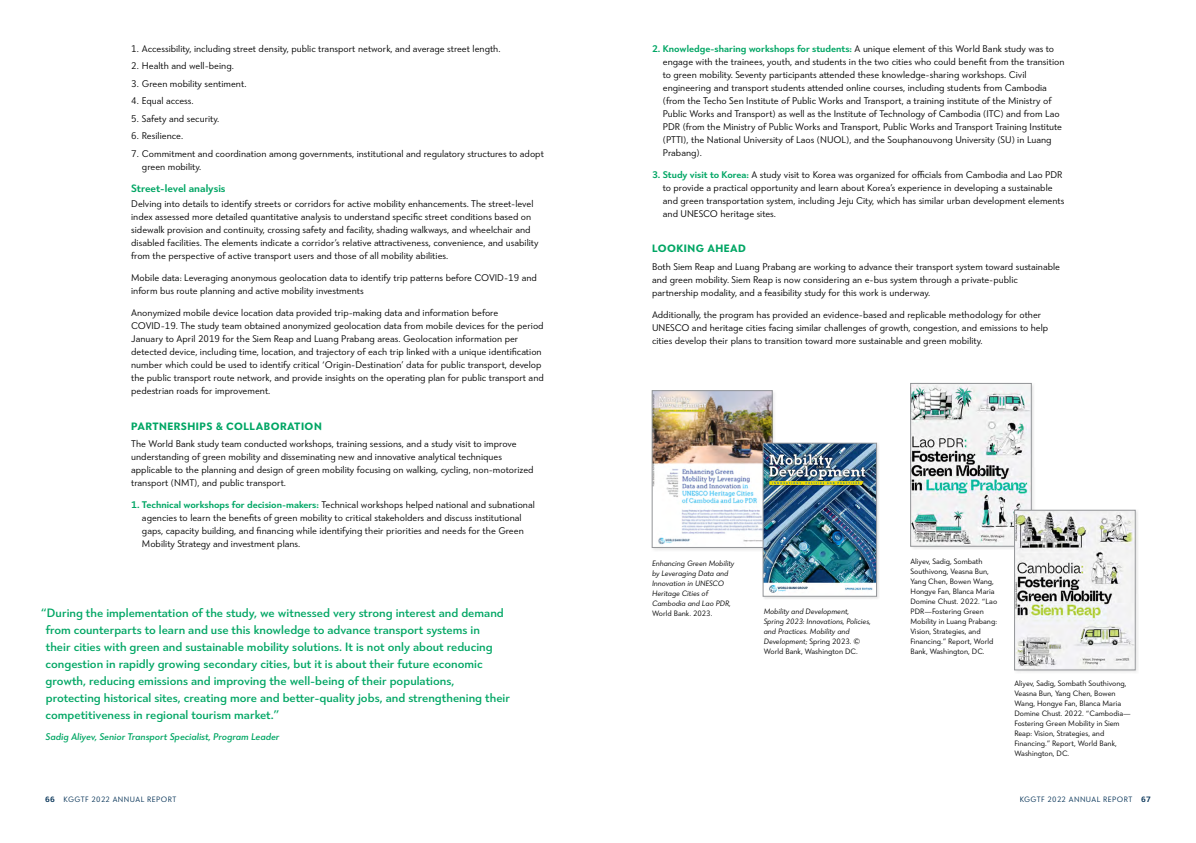
<style>
.page{position:relative;width:1196px;height:843px;background:#fff}
.page>*{position:absolute;margin:0;border:0;box-sizing:border-box;transform-origin:0 0}
.t1{font:500 12.5px/17px "Tangent";color:#00a664}
.t2{font:700 11px "Tangent";letter-spacing:.045em;color:#00a664}
.t3{font:600 11px "Tangent";color:#00a664}
.t4{font:300 10px/13px "Tangent";color:#000}
.t5{font:italic 500 10px "Tangent";color:#00a664}
.t6{font:300 8px/10px "Tangent";color:#000}
.t7{font:italic 300 8px/10px "Tangent";color:#000}
.t8{font:300 8px "Tangent";letter-spacing:.06em;color:#002f54}
.s1{font-weight:600;color:#00a664}
.s2{font-style:normal}
.s3{font-weight:600}
</style>
<div class="page">
<div style="left:651px;top:390px;width:125px;height:161px;background:#000;opacity:.1"></div>
<img style="left:654px;top:392px;width:116px;height:153px">
<div style="left:652px;top:390px;width:120px;height:157px;border:1px solid #939598"></div>
<div style="left:909px;top:382px;width:126px;height:168px;background:#000;opacity:.1"></div>
<img style="left:912px;top:385px;width:117px;height:159px">
<div style="left:910px;top:383px;width:121px;height:163px;border:1px solid #939598"></div>
<div style="left:1013px;top:509px;width:126px;height:164px;background:#000;opacity:.1"></div>
<img style="left:1016px;top:512px;width:117px;height:156px">
<div style="left:1014px;top:510px;width:121px;height:160px;border:1px solid #939598"></div>
<div style="left:762px;top:442px;width:117px;height:157px;background:#000;opacity:.1"></div>
<img style="left:764px;top:445px;width:110px;height:149px">
<div style="left:762px;top:443px;width:114px;height:153px;border:1px solid #939598"></div>
<p class="t4" style="left:131px;top:42px;width:371px">1. Accessibility, including street density, public transport network, and average street length.</p>
<p class="t4" style="left:131px;top:59px;width:104px">2. Health and well-being.</p>
<p class="t4" style="left:131px;top:77px;width:117px">3. Green mobility sentiment.</p>
<p class="t4" style="left:131px;top:94px;width:64px">4. Equal access.</p>
<p class="t4" style="left:131px;top:112px;width:90px">5. Safety and security.</p>
<p class="t4" style="left:131px;top:129px;width:53px">6. Resilience.</p>
<p class="t4" style="left:142px;top:147px;width:403px;text-indent:-11px">7. Commitment and coordination among governments, institutional and regulatory structures to adopt green mobility.</p>
<p class="t3" style="left:131px;top:180px;width:96px">Street-level analysis</p>
<p class="t4" style="left:131px;top:197px;width:409px">Delving into details to identify streets or corridors for active mobility enhancements. The street-level index assessed more detailed quantitative analysis to understand specific street conditions based on sidewalk provision and continuity, crossing safety and facility, shading walkways, and wheelchair and disabled facilities. The elements indicate a corridor’s relative attractiveness, convenience, and usability from the perspective of active transport users and those of all mobility abilities.</p>
<p class="t4" style="left:131px;top:271px;width:407px">Mobile data: Leveraging anonymous geolocation data to identify trip patterns before COVID-19 and inform bus route planning and active mobility investments</p>
<p class="t4" style="left:131px;top:306px;width:414px">Anonymized mobile device location data provided trip-making data and information before COVID-19. The study team obtained anonymized geolocation data from mobile devices for the period January to April 2019 for the Siem Reap and Luang Prabang areas. Geolocation information per detected device, including time, location, and trajectory of each trip linked with a unique identification number which could be used to identify critical ‘Origin-Destination’ data for public transport, develop the public transport route network, and provide insights on the operating plan for public transport and pedestrian roads for improvement.</p>
<p class="t2" style="left:131px;top:417px;width:192px">PARTNERSHIPS &amp; COLLABORATION</p>
<p class="t4" style="left:131px;top:437px;width:404px">The World Bank study team conducted workshops, training sessions, and a study visit to improve understanding of green mobility and disseminating new and innovative analytical techniques applicable to the planning and design of green mobility focusing on walking, cycling, non-motorized transport (NMT), and public transport.</p>
<p class="t4" style="left:142px;top:498px;width:394px;text-indent:-11px"><span class="s1">1. Technical workshops for decision-makers:</span> Technical workshops helped national and subnational agencies to learn the benefits of green mobility to critical stakeholders and discuss institutional gaps, capacity building, and financing while identifying their priorities and needs for the Green Mobility Strategy and investment plans.</p>
<p class="t1" style="left:46px;top:603px;width:466px;text-indent:-5px">“During the implementation of the study, we witnessed very strong interest and demand from counterparts to learn and use this knowledge to advance transport systems in<br>their cities with green and sustainable mobility solutions. It is not only about reducing congestion in rapidly growing secondary cities, but it is about their future economic growth, reducing emissions and improving the well-being of their populations, protecting historical sites, creating more and better-quality jobs, and strengthening their competitiveness in regional tourism market.”</p>
<p class="t5" style="left:46px;top:729px;width:235px">Sadig Aliyev, Senior Transport Specialist, Program Leader</p>
<p class="t4" style="left:662px;top:42px;width:403px;text-indent:-11px"><span class="s1">2. Knowledge-sharing workshops for students:</span> A unique element of this World Bank study was to engage with the trainees, youth, and students in the two cities who could benefit from the transition to green mobility. Seventy participants attended these knowledge-sharing workshops. Civil engineering and transport students attended online courses, including students from Cambodia (from the Techo Sen Institute of Public Works and Transport, a training institute of the Ministry of Public Works and Transport) as well as the Institute of Technology of Cambodia (ITC) and from Lao PDR (from the Ministry of Public Works and Transport, Public Works and Transport Training Institute (PTTI), the National University of Laos (NUOL), and the Souphanouvong University (SU) in Luang Prabang).</p>
<p class="t4" style="left:662px;top:168px;width:403px;text-indent:-11px"><span class="s1">3. Study visit to Korea:</span> A study visit to Korea was organized for officials from Cambodia and Lao PDR to provide a practical opportunity and learn about Korea’s experience in developing a sustainable and green transportation system, including Jeju City, which has similar urban development elements and UNESCO heritage sites.</p>
<p class="t2" style="left:652px;top:240px;width:95px">LOOKING AHEAD</p>
<p class="t4" style="left:652px;top:260px;width:409px">Both Siem Reap and Luang Prabang are working to advance their transport system toward sustainable and green mobility. Siem Reap is now considering an e-bus system through a private-public partnership modality, and a feasibility study for this work is underway.</p>
<p class="t4" style="left:652px;top:308px;width:398px">Additionally, the program has provided an evidence-based and replicable methodology for other<br>UNESCO and heritage cities facing similar challenges of growth, congestion, and emissions to help cities develop their plans to transition toward more sustainable and green mobility.</p>
<p class="t7" style="left:652px;top:558px;width:84px">Enhancing Green Mobility by Leveraging Data and<br>Innovation in UNESCO<br>Heritage Cities of<br>Cambodia and Lao PDR,</p>
<p class="t6" style="left:652px;top:608px;width:62px">World Bank. 2023.</p>
<p class="t7" style="left:763px;top:606px;width:109px">Mobility and Development,<br>Spring 2023: Innovations, Policies, and Practices. Mobility and<br>Development; <span class="s2">Spring 2023. ©<br>World Bank, Washington DC.</span></p>
<p class="t6" style="left:910px;top:556px;width:88px">Aliyev, Sadig, Sombath<br>Southivong, Veasna Bun,<br>Yang Chen, Bowen Wang,<br>Hongye Fan, Blanca Maria<br>Domine Chust. 2022. “Lao<br>PDR—Fostering Green<br>Mobility in Luang Prabang:<br>Vision, Strategies, and<br>Financing.” Report, World<br>Bank, Washington, DC.</p>
<p class="t6" style="left:1014px;top:677px;width:118px">Aliyev, Sadig, Sombath Southivong,<br>Veasna Bun, Yang Chen, Bowen<br>Wang, Hongye Fan, Blanca Maria<br>Domine Chust. 2022. “Cambodia—<br>Fostering Green Mobility in Siem<br>Reap: Vision, Strategies, and<br>Financing.” Report, World Bank,<br>Washington, DC.</p>
<p class="t8" style="left:45px;top:793px;width:133px"><span class="s3">66</span> KGGTF 2022 ANNUAL REPORT</p>
<p class="t8" style="left:1019px;top:793px;width:133px">KGGTF 2022 ANNUAL REPORT <span class="s3">67</span></p>
</div>
